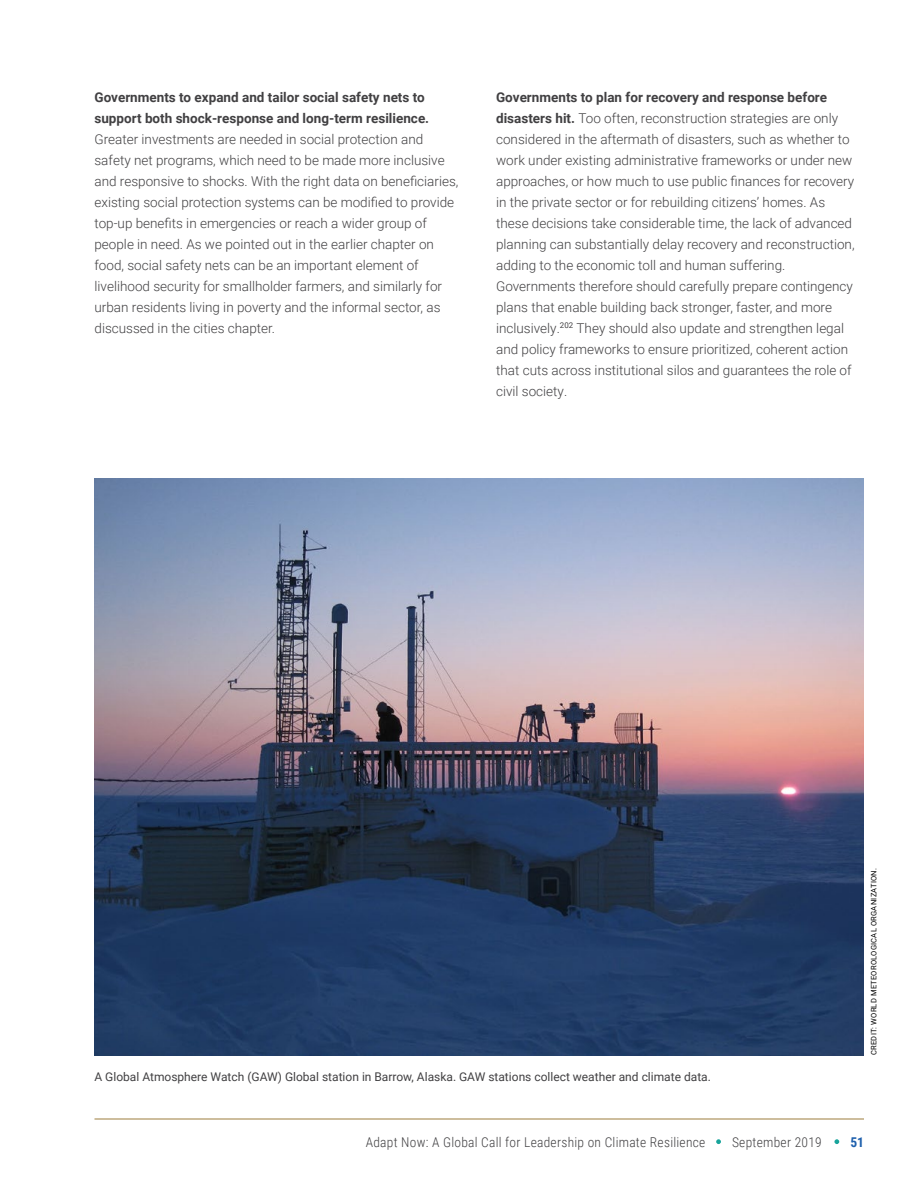
<style>
.page{position:relative;width:918px;height:1188px;background:#fff}
.page>*{position:absolute;margin:0;border:0;box-sizing:border-box;transform-origin:0 0}
.t1{font:300 13.5px/21px "Roboto";color:#414042}
.t2{font:700 13.5px/21px "Roboto";color:#414042}
.t3{font:300 13.5px "Roboto Condensed";letter-spacing:.02em;color:#414042}
.t4{font:700 13.5px "Roboto Condensed";color:#1f60ad}
.t5{font:12px "Roboto";color:#414042}
.t6{font:7.5px "Roboto";letter-spacing:.035em;color:#000}
.s1{font-weight:700}
</style>
<div class="page">
<img style="left:94px;top:479px;width:770px;height:576px">
<hr style="left:94px;top:1119px;width:770px;height:1px;background:#9c7d3c">
<svg style="left:716px;top:1139px;width:5px;height:5px"></svg>
<svg style="left:834px;top:1139px;width:5px;height:5px"></svg>
<p class="t2" style="left:94px;top:86px;width:336px">Governments to expand and tailor social safety nets to support both shock-response and long-term resilience.</p>
<p class="t1" style="left:94px;top:128px;width:365px">Greater investments are needed in social protection and safety net programs, which need to be made more inclusive and responsive to shocks. With the right data on beneficiaries, existing social protection systems can be modified to provide top-up benefits in emergencies or reach a wider group of people in need. As we pointed out in the earlier chapter on food, social safety nets can be an important element of livelihood security for smallholder farmers, and similarly for urban residents living in poverty and the informal sector, as discussed in the cities chapter.</p>
<p class="t1" style="left:496px;top:86px;width:360px"><span class="s1">Governments to plan for recovery and response before disasters hit.</span> Too often, reconstruction strategies are only considered in the aftermath of disasters, such as whether to work under existing administrative frameworks or under new approaches, or how much to use public finances for recovery in the private sector or for rebuilding citizens’ homes. As these decisions take considerable time, the lack of advanced planning can substantially delay recovery and reconstruction, adding to the economic toll and human suffering.<br>Governments therefore should carefully prepare contingency plans that enable building back stronger, faster, and more inclusively.<sup>202</sup> They should also update and strengthen legal and policy frameworks to ensure prioritized, coherent action that cuts across institutional silos and guarantees the role of civil society.</p>
<p class="t5" style="left:94px;top:1069px;width:618px">A Global Atmosphere Watch (GAW) Global station in Barrow, Alaska. GAW stations collect weather and climate data.</p>
<p class="t6" style="left:868px;top:1055px;width:189px;rotate:-90deg">CREDIT: WORLD METEOROLOGICAL ORGANIZATION.</p>
<p class="t3" style="left:366px;top:1133px;width:341px">Adapt Now: A Global Call for Leadership on Climate Resilience</p>
<p class="t3" style="left:732px;top:1133px;width:91px">September 2019</p>
<p class="t4" style="left:850px;top:1133px;width:15px">51</p>
</div>
